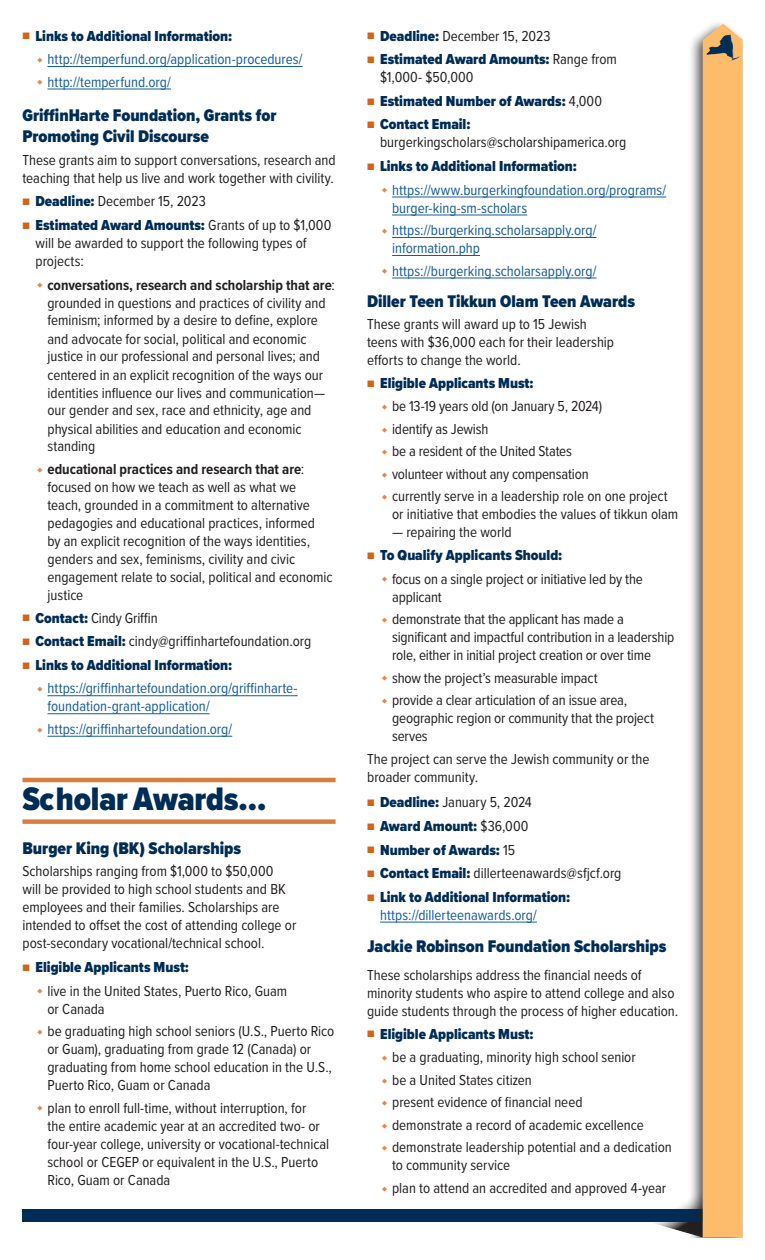
<style>
.page{position:relative;width:765px;height:1260px;background:#fff}
.page>*{position:absolute;margin:0;border:0;box-sizing:border-box;transform-origin:0 0}
.t1{font:900 33.75px "Proxima Nova Cond";letter-spacing:-.005em;color:#002d55}
.t2{font:900 17.5px/21px "Proxima Nova Cond";color:#002d55}
.t3{font:15px/18px "Proxima Nova Cond";color:#231f20}
.t4{font:15px/22.5px "Proxima Nova Cond";color:#175d9e}
.t5{font:900 15px "Proxima Nova Cond";color:#002d55}
.s1{font-size:11.25px;color:#d06419}
.s2{font-weight:900;color:#002d55}
.s3{font-size:10px;color:#dd8b51}
.s4{font-weight:700}
.s5{font-weight:400;font-size:11.25px;color:#d06419}
.s6{font-weight:400;color:#231f20}
</style>
<div class="page">
<svg style="left:645px;top:1202px;width:43px;height:32px"></svg>
<div style="left:22px;top:1210px;width:706px;height:12px;background:#002d55"></div>
<div style="left:688px;top:22px;width:54px;height:1216px;background:#231f20;opacity:.75"></div>
<div style="left:703px;top:24px;width:40px;height:1213px;background:#fcbc6b"></div>
<svg style="left:722px;top:34px;width:9px;height:5px"></svg>
<hr style="left:48px;top:66px;width:254px;height:1px;background:#175d9e">
<hr style="left:48px;top:89px;width:123px;height:1px;background:#175d9e">
<hr style="left:48px;top:695px;width:250px;height:1px;background:#175d9e">
<hr style="left:48px;top:713px;width:162px;height:1px;background:#175d9e">
<hr style="left:48px;top:736px;width:184px;height:1px;background:#175d9e">
<hr style="left:22px;top:778px;width:314px;height:4px;background:#d97d3e">
<div style="left:22px;top:819px;width:314px;height:5px;background:#d97d3e"></div>
<hr style="left:392px;top:197px;width:274px;height:1px;background:#175d9e">
<hr style="left:392px;top:215px;width:135px;height:1px;background:#175d9e">
<hr style="left:392px;top:237px;width:205px;height:1px;background:#175d9e">
<hr style="left:392px;top:255px;width:88px;height:1px;background:#175d9e">
<hr style="left:392px;top:278px;width:205px;height:1px;background:#175d9e">
<hr style="left:380px;top:922px;width:157px;height:1px;background:#175d9e">
<p class="t4" style="left:37px;top:23px;width:266px;line-height:23px;text-indent:-15px"><span class="s1">■</span> <span class="s2">Links to Additional Information:<br></span><span class="s3">♦</span> http://temperfund.org/application-procedures/ <span class="s3">♦</span> http://temperfund.org/</p>
<p class="t2" style="left:22px;top:105px;width:255px">GriffinHarte Foundation, Grants for<br>Promoting Civil Discourse</p>
<p class="t3" style="left:22px;top:150px;width:315px">These grants aim to support conversations, research and teaching that help us live and work together with civility.</p>
<p class="t3" style="left:22px;top:192px;width:185px"><span class="s1">■</span> <span class="s2">Deadline:</span> December 15, 2023</p>
<p class="t3" style="left:35px;top:215px;width:297px;text-indent:-13px"><span class="s1">■</span> <span class="s2">Estimated Award Amounts:</span> Grants of up to $1,000 will be awarded to support the following types of projects:</p>
<p class="t3" style="left:48px;top:275px;width:289px;text-indent:-10px"><span class="s3">♦</span> <span class="s4">conversations, research and scholarship that are</span>: grounded in questions and practices of civility and feminism; informed by a desire to define, explore and advocate for social, political and economic justice in our professional and personal lives; and centered in an explicit recognition of the ways our identities influence our lives and communication— our gender and sex, race and ethnicity, age and physical abilities and education and economic standing</p>
<p class="t3" style="left:48px;top:459px;width:287px;text-indent:-10px"><span class="s3">♦</span> <span class="s4">educational practices and research that are</span>: focused on how we teach as well as what we teach, grounded in a commitment to alternative pedagogies and educational practices, informed<br>by an explicit recognition of the ways identities, genders and sex, feminisms, civility and civic engagement relate to social, political and economic justice</p>
<p class="t3" style="left:22px;top:608px;width:137px"><span class="s1">■</span> <span class="s2">Contact:</span> Cindy Griffin</p>
<p class="t3" style="left:22px;top:632px;width:290px"><span class="s1">■</span> <span class="s2">Contact Email:</span> cindy@griffinhartefoundation.org</p>
<p class="t4" style="left:37px;top:652px;width:262px;line-height:23.6px;text-indent:-15px"><span class="s1">■</span> <span class="s2">Links to Additional Information:<br></span><span class="s3">♦</span> https://griffinhartefoundation.org/griffinharte-</p>
<p class="t4" style="left:37px;top:695px;width:196px;text-indent:10px">foundation-grant-application/<br><span class="s3">♦</span> https://griffinhartefoundation.org/</p>
<h1 class="t1" style="left:22px;top:774px;width:245px">Scholar Awards…</h1>
<p class="t2" style="left:22px;top:837px;width:220px">Burger King (BK) Scholarships</p>
<p class="t3" style="left:22px;top:862px;width:275px">Scholarships ranging from $1,000 to $50,000<br>will be provided to high school students and BK employees and their families. Scholarships are intended to offset the cost of attending college or post-secondary vocational/technical school.</p>
<p class="t3" style="left:37px;top:955px;width:251px;line-height:23.6px;text-indent:-15px"><span class="s1">■</span> <span class="s2">Eligible Applicants Must:<br></span><span class="s3">♦</span> live in the United States, Puerto Rico, Guam</p>
<p class="t3" style="left:37px;top:997px;width:298px;line-height:22.5px;text-indent:10px">or Canada<br><span class="s3">♦</span> be graduating high school seniors (U.S., Puerto Rico</p>
<p class="t3" style="left:48px;top:1040px;width:286px">or Guam), graduating from grade 12 (Canada) or graduating from home school education in the U.S.,<br>Puerto Rico, Guam or Canada</p>
<p class="t3" style="left:48px;top:1098px;width:283px;text-indent:-10px"><span class="s3">♦</span> plan to enroll full-time, without interruption, for<br>the entire academic year at an accredited two- or four-year college, university or vocational-technical school or CEGEP or equivalent in the U.S., Puerto Rico, Guam or Canada</p>
<p class="t3" style="left:367px;top:26px;width:185px"><span class="s1">■</span> <span class="s2">Deadline:</span> December 15, 2023</p>
<p class="t3" style="left:380px;top:50px;width:238px;text-indent:-13px"><span class="s1">■</span> <span class="s2">Estimated Award Amounts:</span> Range from $1,000- $50,000</p>
<p class="t5" style="left:367px;top:90px;width:236px"><span class="s5">■</span> Estimated Number of Awards: <span class="s6">4,000</span></p>
<p class="t3" style="left:380px;top:115px;width:248px;text-indent:-13px"><span class="s1">■</span> <span class="s2">Contact Email: </span>burgerkingscholars@scholarshipamerica.org</p>
<p class="t4" style="left:382px;top:154px;width:286px;line-height:23.6px;text-indent:-15px"><span class="s1">■</span> <span class="s2">Links to Additional Information:<br></span><span class="s3">♦</span> https://www.burgerkingfoundation.org/programs/</p>
<p class="t4" style="left:382px;top:196px;width:216px;text-indent:10px">burger-king-sm-scholars<br><span class="s3">♦</span> https://burgerking.scholarsapply.org/</p>
<p class="t4" style="left:382px;top:236px;width:216px;text-indent:10px">information.php<br><span class="s3">♦</span> https://burgerking.scholarsapply.org/</p>
<p class="t2" style="left:367px;top:290px;width:269px">Diller Teen Tikkun Olam Teen Awards</p>
<p class="t3" style="left:367px;top:315px;width:249px">These grants will award up to 15 Jewish teens with $36,000 each for their leadership efforts to change the world.</p>
<p class="t3" style="left:382px;top:371px;width:287px;line-height:22.8px;text-indent:-15px"><span class="s1">■</span> <span class="s2">Eligible Applicants Must:<br></span><span class="s3">♦</span> be 13-19 years old (on January 5, 2024)<br><span class="s3">♦</span> identify as Jewish<br><span class="s3">♦</span> be a resident of the United States<br><span class="s3">♦</span> volunteer without any compensation<br><span class="s3">♦</span> currently serve in a leadership role on one project</p>
<p class="t3" style="left:392px;top:505px;width:288px">or initiative that embodies the values of tikkun olam</p>
<p class="t3" style="left:392px;top:523px;width:121px">— repairing the world</p>
<p class="t3" style="left:382px;top:542px;width:262px;line-height:23.6px;text-indent:-15px"><span class="s1">■</span> <span class="s2">To Qualify Applicants Should:<br></span><span class="s3">♦</span> focus on a single project or initiative led by the</p>
<p class="t3" style="left:382px;top:585px;width:243px;line-height:22.5px;text-indent:10px">applicant<br><span class="s3">♦</span> demonstrate that the applicant has made a</p>
<p class="t3" style="left:392px;top:627px;width:284px">significant and impactful contribution in a leadership role, either in initial project creation or over time</p>
<p class="t3" style="left:382px;top:666px;width:247px;line-height:22.5px"><span class="s3">♦</span> show the project’s measurable impact<br><span class="s3">♦</span> provide a clear articulation of an issue area,</p>
<p class="t3" style="left:392px;top:708px;width:263px">geographic region or community that the project serves</p>
<p class="t3" style="left:367px;top:749px;width:284px">The project can serve the Jewish community or the broader community.</p>
<p class="t3" style="left:367px;top:793px;width:166px"><span class="s1">■</span> <span class="s2">Deadline:</span> January 5, 2024</p>
<p class="t5" style="left:367px;top:815px;width:163px"><span class="s5">■</span> Award Amount: <span class="s6">$36,000</span></p>
<p class="t5" style="left:367px;top:838px;width:150px"><span class="s5">■</span> Number of Awards: <span class="s6">15</span></p>
<p class="t3" style="left:367px;top:864px;width:256px"><span class="s1">■</span> <span class="s2">Contact Email:</span> dillerteenawards@sfjcf.org</p>
<p class="t4" style="left:380px;top:887px;width:192px;line-height:18px;text-indent:-13px"><span class="s1">■</span> <span class="s2">Link to Additional Information: </span>https://dillerteenawards.org/</p>
<p class="t2" style="left:367px;top:936px;width:301px">Jackie Robinson Foundation Scholarships</p>
<p class="t3" style="left:367px;top:966px;width:313px">These scholarships address the financial needs of minority students who aspire to attend college and also guide students through the process of higher education.</p>
<p class="t3" style="left:382px;top:1022px;width:291px;line-height:22.8px;text-indent:-15px"><span class="s1">■</span> <span class="s2">Eligible Applicants Must:<br></span><span class="s3">♦</span> be a graduating, minority high school senior<br><span class="s3">♦</span> be a United States citizen<br><span class="s3">♦</span> present evidence of financial need<br><span class="s3">♦</span> demonstrate a record of academic excellence<br><span class="s3">♦</span> demonstrate leadership potential and a dedication</p>
<p class="t3" style="left:382px;top:1153px;width:286px;line-height:22.5px;text-indent:10px">to community service<br><span class="s3">♦</span> plan to attend an accredited and approved 4-year</p>
</div>
